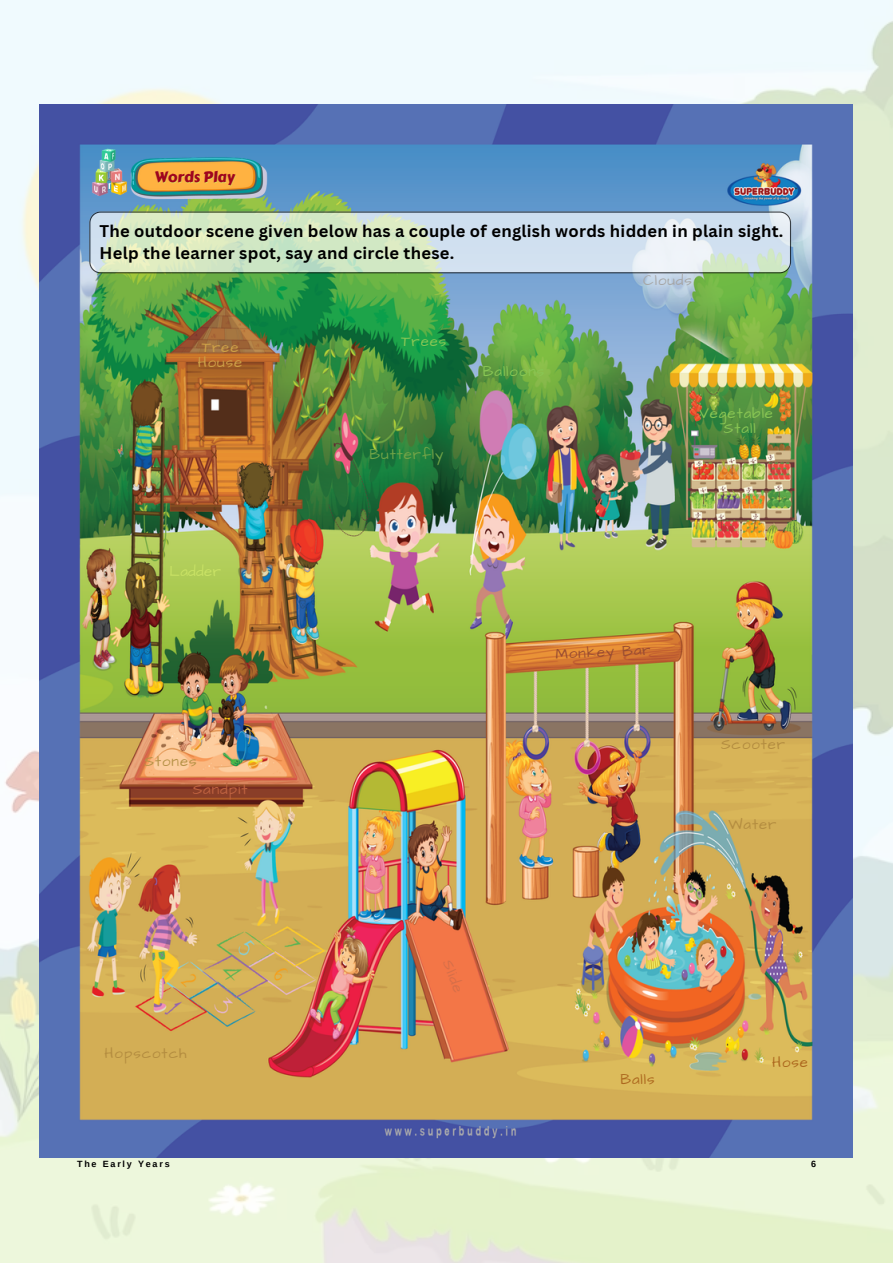
<style>
.page{position:relative;width:893px;height:1264px;background:#fff}
.page>*{position:absolute;margin:0;border:0;box-sizing:border-box;transform-origin:0 0}
.t1{font:700 16.5px "Canva Sans";letter-spacing:.015em;color:#000}
.t2{font:15px "Architects Daughter";letter-spacing:.065em;color:#89c654}
.t3{font:15px "Architects Daughter";letter-spacing:.065em;color:#b48d40}
.t4{font:15px "Carter One";color:#a0041e}
.t5{font:15px "Architects Daughter";letter-spacing:.065em;color:#cda047}
.t6{font:15px "Architects Daughter";letter-spacing:.065em;color:#72a447}
.t7{font:15px "Architects Daughter";color:#994d32}
.t8{font:15px "Architects Daughter";letter-spacing:.065em;color:#ad691f}
.t9{font:15px "Architects Daughter";letter-spacing:.065em;color:#be6240}
.t10{font:15px "Architects Daughter";letter-spacing:.065em;color:#a6a6a6}
.t11{font:15px "Architects Daughter";letter-spacing:.025em;color:#c9e265}
.t12{font:15px "Architects Daughter";letter-spacing:.065em;color:#b89348}
.t13{font:15px "Architects Daughter";color:#d66f49}
.t14{font:700 9px "Arimo";letter-spacing:.2em;color:#000}
</style>
<div class="page">
<img style="left:0;top:0;width:892px;height:1262px">
<img style="left:40px;top:105px;width:812px;height:1052px">
<svg style="left:89px;top:211px;width:702px;height:62px;background:#cedfd5"></svg>
<img style="left:130px;top:151px;width:139px;height:54px">
<img style="left:89px;top:141px;width:41px;height:54px">
<p class="t4" style="left:154px;top:166px;width:82px">Words Play</p>
<p class="t1" style="left:99px;top:219px;width:685px">The outdoor scene given below has a couple of english words hidden in plain sight.</p>
<p class="t1" style="left:99px;top:241px;width:356px">Help the learner spot, say and circle these.</p>
<p class="t5" style="left:202px;top:337px;width:38px">Tree</p>
<p class="t5" style="left:198px;top:352px;width:46px">House</p>
<p class="t11" style="left:170px;top:561px;width:53px">Ladder</p>
<p class="t12" style="left:145px;top:751px;width:54px">Stones</p>
<p class="t9" style="left:193px;top:779px;width:56px">Sandpit</p>
<p class="t3" style="left:105px;top:1043px;width:83px">Hopscotch</p>
<p class="t2" style="left:401px;top:331px;width:47px">Trees</p>
<p class="t6" style="left:369px;top:444px;width:75px">Butterfly</p>
<p class="t2" style="left:483px;top:361px;width:63px">Balloons</p>
<p class="t10" style="left:643px;top:270px;width:50px">Clouds</p>
<p class="t2" style="left:699px;top:403px;width:75px">Vegetable</p>
<p class="t2" style="left:723px;top:418px;width:33px">Stall</p>
<p class="t13" style="left:456px;top:957px;width:35px;rotate:69deg">Slide</p>
<p class="t7" style="left:555px;top:644px;width:97px;rotate:-3deg">Monkey Bar</p>
<p class="t3" style="left:721px;top:734px;width:66px">Scooter</p>
<p class="t3" style="left:728px;top:814px;width:49px">Water</p>
<p class="t8" style="left:620px;top:1069px;width:36px">Balls</p>
<p class="t8" style="left:772px;top:1051px;width:38px">Hose</p>
<p class="t14" style="left:77px;top:1159px;width:94px">The Early Years</p>
<p class="t14" style="left:811px;top:1159px;width:6px">6</p>
</div>
